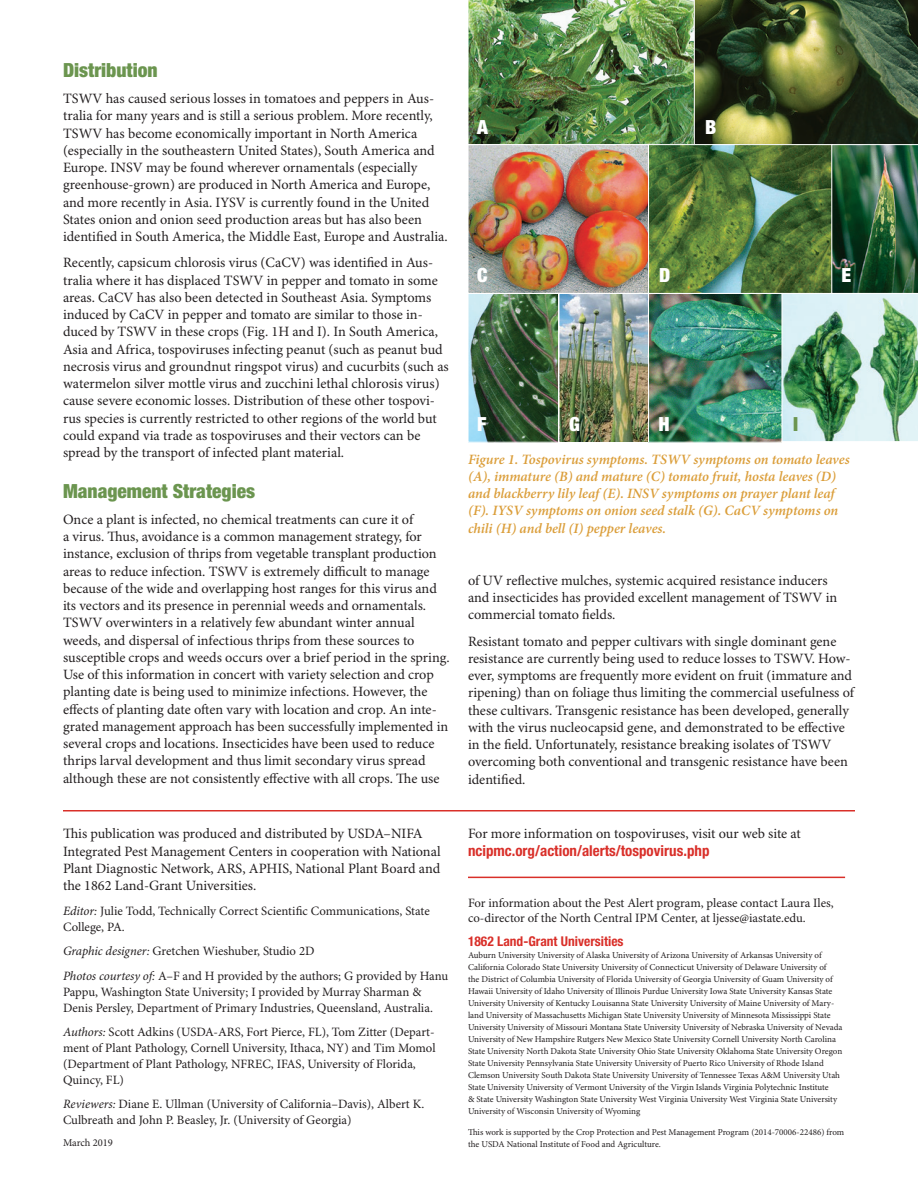
<style>
.page{position:relative;width:918px;height:1188px;background:#fff}
.page>*{position:absolute;margin:0;border:0;box-sizing:border-box;transform-origin:0 0}
.subhead{font:900 condensed 19.5px "Helvetica Neue LT Std";color:#6b954f}
.subhead-2{font:900 condensed 19.5px "Helvetica Neue LT Std";color:#fff}
.Text{font:700 condensed 15px "Helvetica Neue LT Std";color:#d92f29}
.text{font:14.25px/17.2px "Minion Pro";color:#231f20}
.t1{font:italic 600 14.25px/17.2px "Minion Pro";letter-spacing:-.005em;color:#db9e3a}
.Text-2{font:14.25px "Minion Pro";letter-spacing:-.005em;color:#231f20}
.web_URL{font:700 condensed 13.5px "Helvetica Neue LT Std";color:#d92f29}
.small_text{font:12.75px/15.8px "Minion Pro";color:#231f20}
.Small_Text{font:12.75px/15px "Minion Pro";color:#231f20}
.Credit{font:10.5px "Minion Pro";letter-spacing:-.005em;color:#231f20}
.Land_Grants{font:9px/12px "Minion Pro";letter-spacing:-.005em;color:#231f20}
.s1{font-style:italic}
</style>
<div class="page">
<img style="left:469px;top:295px;width:225px;height:146px">
<div style="left:467px;top:293px;width:94px;height:150px;border:1px solid #fff"></div>
<div style="left:558px;top:292px;width:93px;height:152px;border:2px solid #fff"></div>
<div style="left:648px;top:293px;width:134px;height:150px;border:1px solid #fff"></div>
<hr style="left:63px;top:810px;width:792px;height:2px;background:#d92f29">
<img style="left:468px;top:0;width:226px;height:144px">
<img style="left:469px;top:146px;width:225px;height:146px">
<div style="left:467px;top:144px;width:184px;height:150px;border:1px solid #fff"></div>
<img style="left:694px;top:0;width:224px;height:442px">
<hr style="left:468px;top:877px;width:377px;height:1px;background:#d92f29">
<p class="subhead" style="left:63px;top:58px;width:96px">Distribution</p>
<p class="text" style="left:63px;top:91px;width:386px">TSWV has caused serious losses in tomatoes and peppers in Aus&shy;tralia for many years and is still a serious problem. More recently, TSWV has become economically important in North America (especially in the southeastern United States), South America and Europe. INSV may be found wherever ornamentals (especially greenhouse-grown) are produced in North America and Europe, and more recently in Asia. IYSV is currently found in the United States onion and onion seed production areas but has also been identified in South America, the Middle East, Europe and Australia.</p>
<p class="text" style="left:63px;top:255px;width:387px">Recently, capsicum chlorosis virus (CaCV) was identified in Aus&shy;tralia where it has displaced TSWV in pepper and tomato in some areas. CaCV has also been detected in Southeast Asia. Symptoms induced by CaCV in pepper and tomato are similar to those in&shy;duced by TSWV in these crops (Fig. 1H and I). In South America, Asia and Africa, tospoviruses infecting peanut (such as peanut bud necrosis virus and groundnut ringspot virus) and cucurbits (such as watermelon silver mottle virus and zucchini lethal chlorosis virus) cause severe economic losses. Distribution of these other tospovi&shy;rus species is currently restricted to other regions of the world but could expand via trade as tospoviruses and their vectors can be spread by the transport of infected plant material.</p>
<p class="subhead" style="left:63px;top:479px;width:194px">Management Strategies</p>
<p class="text" style="left:63px;top:511px;width:388px">Once a plant is infected, no chemical treatments can cure it of<br>a virus. Thus, avoidance is a common management strategy, for instance, exclusion of thrips from vegetable transplant production areas to reduce infection. TSWV is extremely difficult to manage because of the wide and overlapping host ranges for this virus and its vectors and its presence in perennial weeds and ornamentals.<br>TSWV overwinters in a relatively few abundant winter annual weeds, and dispersal of infectious thrips from these sources to susceptible crops and weeds occurs over a brief period in the spring.<br>Use of this information in concert with variety selection and crop planting date is being used to minimize infections. However, the effects of planting date often vary with location and crop. An inte&shy;grated management approach has been successfully implemented in several crops and locations. Insecticides have been used to reduce thrips larval development and thus limit secondary virus spread although these are not consistently effective with all crops. The use</p>
<p class="subhead-2" style="left:477px;top:115px;width:12px">A</p>
<p class="subhead-2" style="left:705px;top:115px;width:13px">B</p>
<p class="subhead-2" style="left:477px;top:263px;width:12px">C</p>
<p class="subhead-2" style="left:659px;top:263px;width:13px">D</p>
<p class="subhead-2" style="left:842px;top:263px;width:11px">E</p>
<p class="subhead-2" style="left:477px;top:412px;width:11px">F</p>
<p class="subhead-2" style="left:569px;top:412px;width:12px">G</p>
<p class="subhead-2" style="left:658px;top:412px;width:13px">H</p>
<p class="subhead" style="left:793px;top:412px;width:7px">I</p>
<p class="t1" style="left:468px;top:450px;width:383px">Figure 1. Tospovirus symptoms. TSWV symptoms on tomato leaves (A), immature (B) and mature (C) tomato fruit, hosta leaves (D) and blackberry lily leaf (E). INSV symptoms on prayer plant leaf (F). IYSV symptoms on onion seed stalk (G). CaCV symptoms on chili (H) and bell (I) pepper leaves.</p>
<p class="text" style="left:468px;top:572px;width:371px">of UV reflective mulches, systemic acquired resistance inducers and insecticides has provided excellent management of TSWV in commercial tomato fields.</p>
<p class="text" style="left:468px;top:633px;width:388px">Resistant tomato and pepper cultivars with single dominant gene resistance are currently being used to reduce losses to TSWV. How&shy;ever, symptoms are frequently more evident on fruit (immature and ripening) than on foliage thus limiting the commercial usefulness of these cultivars. Transgenic resistance has been developed, generally with the virus nucleocapsid gene, and demonstrated to be effective in the field. Unfortunately, resistance breaking isolates of TSWV overcoming both conventional and transgenic resistance have been identified.</p>
<p class="text" style="left:63px;top:826px;width:379px">This publication was produced and distributed by USDA–NIFA Integrated Pest Management Centers in cooperation with National Plant Diagnostic Network, ARS, APHIS, National Plant Board and the 1862 Land-Grant Universities.</p>
<p class="small_text" style="left:63px;top:903px;width:368px"><span class="s1">Editor:</span> Julie Todd, Technically Correct Scientific Communications, State<br>College, PA.</p>
<p class="small_text" style="left:63px;top:944px;width:253px"><span class="s1">Graphic designer:</span> Gretchen Wieshuber, Studio 2D</p>
<p class="small_text" style="left:63px;top:969px;width:387px"><span class="s1">Photos courtesy of:</span> A–F and H provided by the authors; G provided by Hanu<br>Pappu, Washington State University; I provided by Murray Sharman &amp;<br>Denis Persley, Department of Primary Industries, Queensland, Australia.</p>
<p class="small_text" style="left:63px;top:1025px;width:374px"><span class="s1">Authors:</span> Scott Adkins (USDA-ARS, Fort Pierce, FL), Tom Zitter (Depart&shy;ment of Plant Pathology, Cornell University, Ithaca, NY) and Tim Momol (Department of Plant Pathology, NFREC, IFAS, University of Florida, Quincy, FL)</p>
<p class="small_text" style="left:63px;top:1097px;width:363px"><span class="s1">Reviewers:</span> Diane E. Ullman (University of California–Davis), Albert K.<br>Culbreath and John P. Beasley, Jr. (University of Georgia)</p>
<p class="Text-2" style="left:468px;top:825px;width:334px">For more information on tospoviruses, visit our web site at</p>
<p class="Text" style="left:468px;top:842px;width:243px">ncipmc.org/action/alerts/tospovirus.php</p>
<p class="Small_Text" style="left:468px;top:896px;width:367px">For information about the Pest Alert program, please contact Laura Iles, co-director of the North Central IPM Center, at ljesse@iastate.edu.</p>
<p class="web_URL" style="left:468px;top:933px;width:157px">1862 Land-Grant Universities</p>
<p class="Land_Grants" style="left:468px;top:949px;width:376px">Auburn University University of Alaska University of Arizona University of Arkansas University of California Colorado State University University of Connecticut University of Delaware University of<br>the District of Columbia University of Florida University of Georgia University of Guam University of Hawaii University of Idaho University of Illinois Purdue University Iowa State University Kansas State University University of Kentucky Louisanna State University University of Maine University of Mary&shy;land University of Massachusetts Michigan State University University of Minnesota Mississippi State University University of Missouri Montana State University University of Nebraska University of Nevada University of New Hampshire Rutgers New Mexico State University Cornell University North Carolina State University North Dakota State University Ohio State University Oklahoma State University Oregon State University Pennsylvania State University University of Puerto Rico University of Rhode Island Clemson University South Dakota State University University of Tennessee Texas A&amp;M University Utah State University University of Vermont University of the Virgin Islands Virginia Polytechnic Institute<br>&amp; State University Washington State University West Virginia University West Virginia State University University of Wisconsin University of Wyoming</p>
<p class="Land_Grants" style="left:468px;top:1126px;width:378px">This work is supported by the Crop Protection and Pest Management Program (2014-70006-22486) from</p>
<p class="Credit" style="left:63px;top:1137px;width:51px">March 2019</p>
<p class="Land_Grants" style="left:468px;top:1138px;width:194px">the USDA National Institute of Food and Agriculture.</p>
</div>
